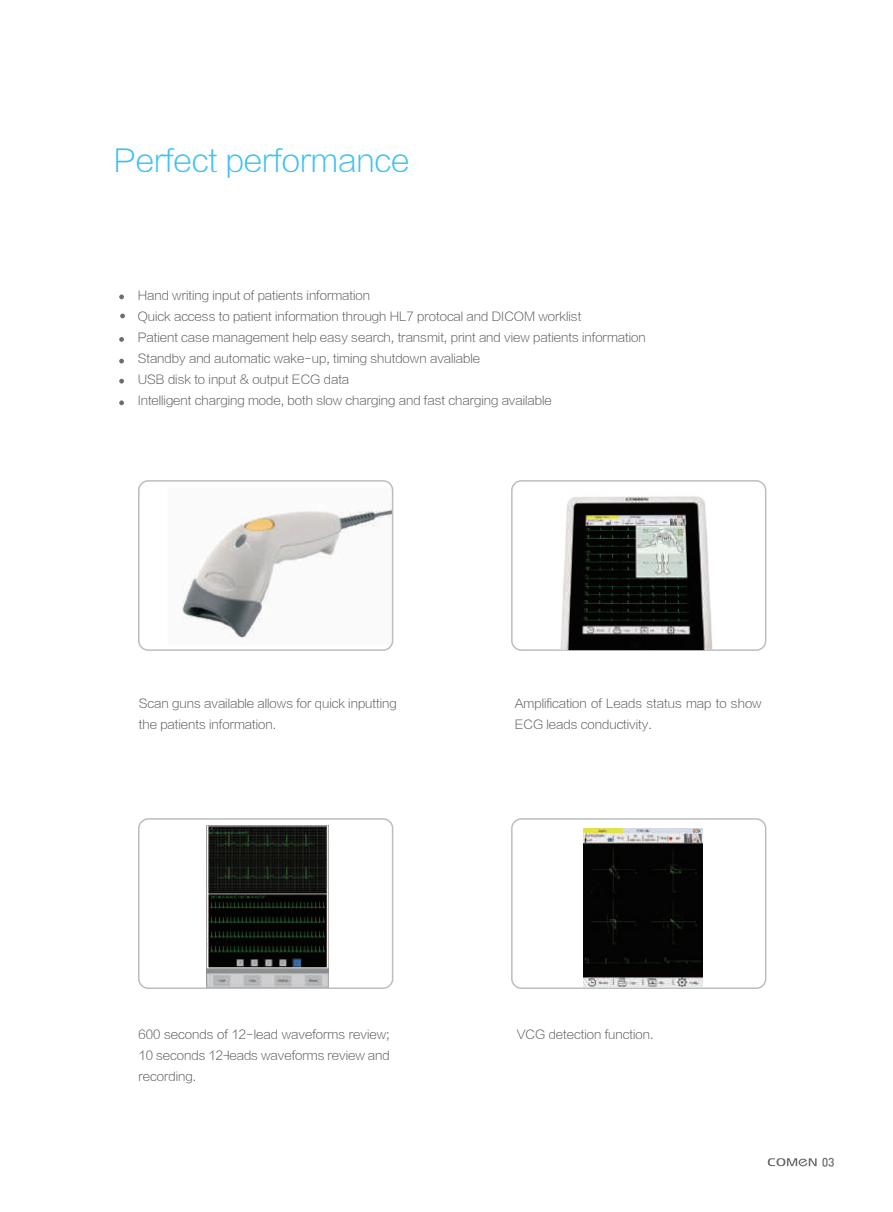
<style>
.page{position:relative;width:893px;height:1212px;background:#fff}
.page>*{position:absolute;margin:0;border:0;box-sizing:border-box;transform-origin:0 0}
.t1{font:30px "FZLTXHJW GB1 0";color:#3ec1f0}
.t2{font:12px/21px "FZLTXHJW GB1 0";color:#57585a}
.t3{font:12px "DIN";color:#6c6d70}
</style>
<div class="page">
<img style="left:207px;top:826px;width:122px;height:160px">
<img style="left:584px;top:828px;width:119px;height:158px">
<img style="left:182px;top:506px;width:208px;height:132px">
<div style="left:138px;top:480px;width:255px;height:171px;border:2px solid #bcbdc0;border-radius:9px"></div>
<div style="left:138px;top:818px;width:255px;height:171px;border:2px solid #bcbdc0;border-radius:9px"></div>
<div style="left:511px;top:818px;width:255px;height:171px;border:2px solid #bcbdc0;border-radius:9px"></div>
<svg style="left:119px;top:294px;width:5px;height:5px"></svg>
<svg style="left:120px;top:314px;width:5px;height:4px"></svg>
<svg style="left:119px;top:337px;width:5px;height:5px"></svg>
<svg style="left:119px;top:359px;width:5px;height:4px"></svg>
<svg style="left:119px;top:379px;width:5px;height:4px"></svg>
<svg style="left:119px;top:400px;width:5px;height:5px"></svg>
<svg style="left:768px;top:1158px;width:49px;height:8px"></svg>
<img style="left:512px;top:481px;width:254px;height:169px">
<h1 class="t1" style="left:114px;top:145px;width:297px">Perfect performance</h1>
<p class="t2" style="left:138px;top:286px;width:510px">Hand writing input of patients information<br>Quick access to patient information through HL7 protocal and DICOM worklist<br>Patient case management help easy search, transmit, print and view patients information Standby and automatic wake- up, timing shutdown avaliable<br>USB disk to input &amp; output ECG data<br>Intelligent charging mode, both slow charging and fast charging available</p>
<p class="t2" style="left:139px;top:694px;width:259px">Scan guns available allows for quick inputting the patients information.</p>
<p class="t2" style="left:515px;top:694px;width:248px">Amplification of Leads status map to show<br>ECG leads conductivity.</p>
<p class="t2" style="left:138px;top:1024px;width:253px;text-align:justify">600 seconds of 12- lead waveforms review; 10 seconds 12-leads waveforms review and recording.</p>
<p class="t2" style="left:517px;top:1024px;width:138px">VCG detection function.</p>
<p class="t3" style="left:822px;top:1156px;width:14px">03</p>
</div>
